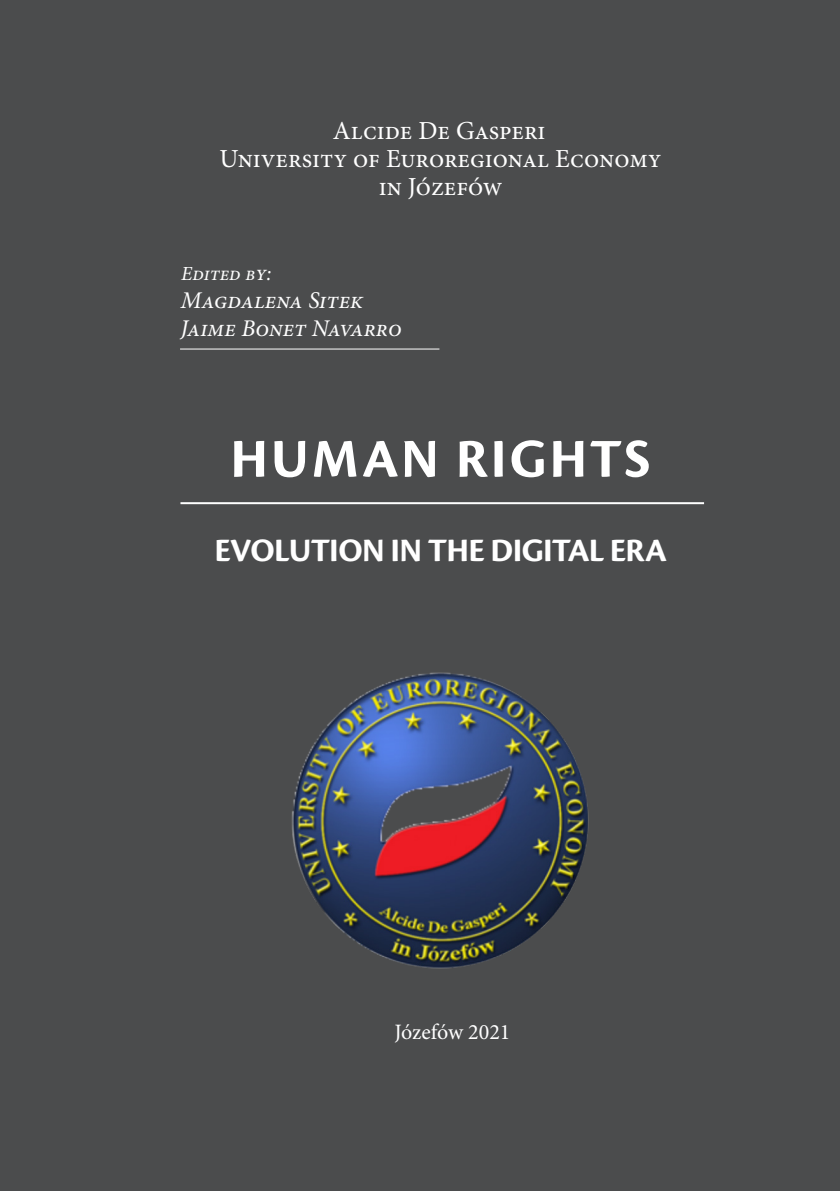
<style>
.page{position:relative;width:840px;height:1191px;background:#fff}
.page>*{position:absolute;margin:0;border:0;box-sizing:border-box;transform-origin:0 0}
.Tytul_-_ROZDZIAL{font:700 56.6px "Cronos Pro";letter-spacing:.05em;color:#fff}
.Tytul_-_ROZDZIAL-2{font:700 34px "Cronos Pro";letter-spacing:-.02em;color:#fff}
.OKLADKA_-_PODROZDZIA{font:26px/28.2px "Minion Pro";color:#fff;text-align:center}
.Tytuł_-_AKAPIT{font:italic 24px "Minion Pro";color:#fff}
._00_PODSTAWA{font:22px "Minion Pro";color:#fff}
.Tytuł_-_AKAPIT-2{font:italic 20px "Minion Pro";color:#fff}
.s1{font-size:22px}
</style>
<div class="page">
<div style="left:0;top:0;width:839px;height:1191px;background:#4b4c4d"></div>
<img style="left:291px;top:672px;width:298px;height:297px">
<hr style="left:180px;top:502px;width:523px;height:2px;background:#fff">
<hr style="left:180px;top:349px;width:259px;height:1px;background:#fff">
<p class="OKLADKA_-_PODROZDZIA" style="left:219px;top:117px;width:443px">Alcide De Gasperi<br>University of Euroregional Economy in Józefów</p>
<p class="Tytuł_-_AKAPIT-2" style="left:181px;top:259px;width:92px">Edited b<span class="s1">y:</span></p>
<p class="Tytuł_-_AKAPIT" style="left:180px;top:283px;width:184px">Magdalena Sitek</p>
<p class="Tytuł_-_AKAPIT" style="left:180px;top:312px;width:223px">Jaime Bonet Navarro</p>
<p class="Tytul_-_ROZDZIAL" style="left:230px;top:426px;width:421px">HUMAN RIGHTS</p>
<p class="Tytul_-_ROZDZIAL-2" style="left:214px;top:531px;width:453px">EVOLUTION IN THE DIGITAL ERA</p>
<p class="_00_PODSTAWA" style="left:394px;top:1017px;width:117px">Józefów 2021</p>
</div>
